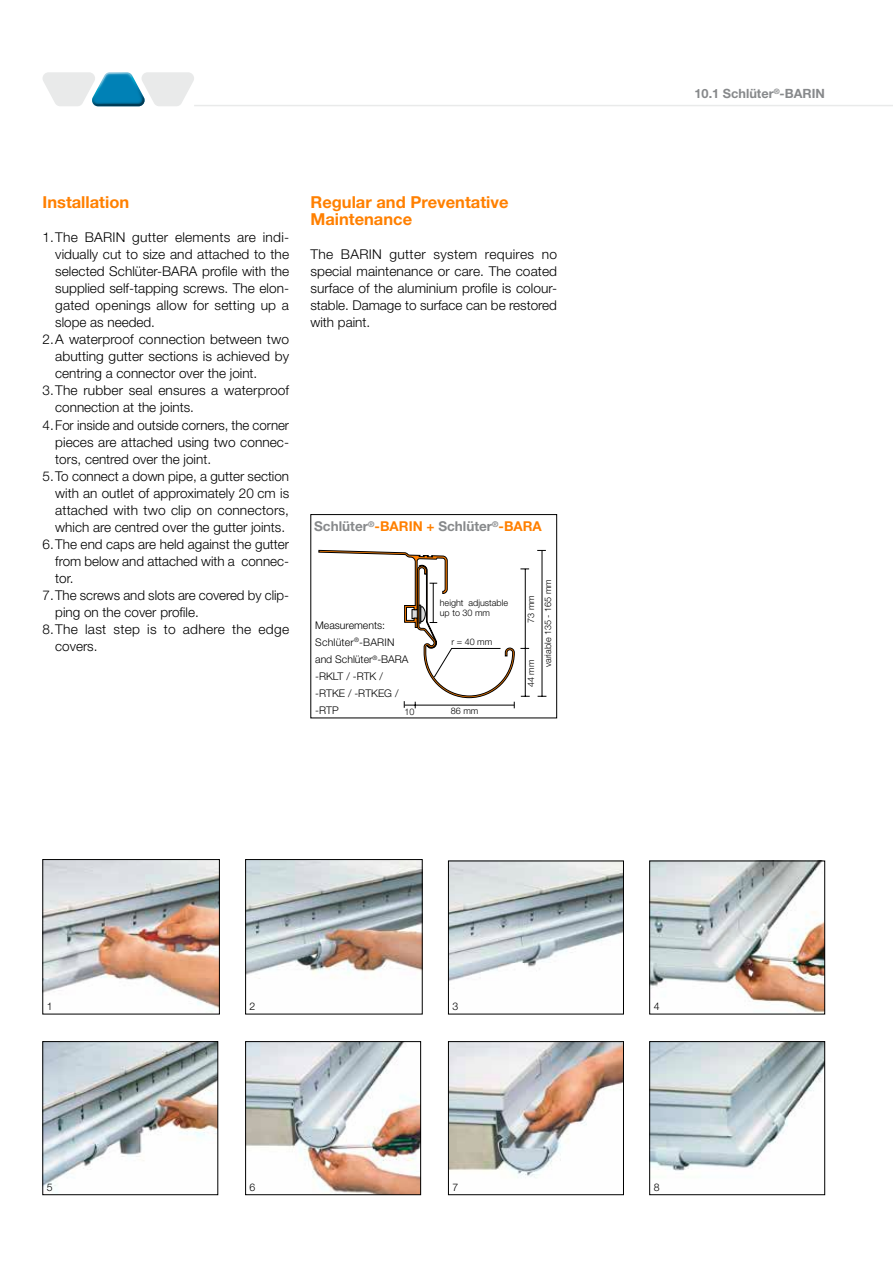
<style>
.page{position:relative;width:893px;height:1263px;background:#fff}
.page>*{position:absolute;margin:0;border:0;box-sizing:border-box;transform-origin:0 0}
.t1{font:700 16.5px/17px "Helvetica Neue LT Pro";color:#ff8000}
.t2{font:700 13.65px "Helvetica Neue LT Pro";color:#87898b}
.t3{font:300 13.5px/17px "Helvetica Neue LT Pro";color:#000;text-align:justify}
.t4{font:300 13.5px "Helvetica Neue LT Pro";letter-spacing:.02em;color:#000}
.t5{font:700 12.75px "Helvetica Neue LT Pro";color:#87898b}
.t6{font:300 10.5px/17.1px "Helvetica Neue LT Pro";color:#000}
.t7{font:300 9px/10.5px "Helvetica Neue LT Pro";color:#000}
.s1{color:#ff8000}
</style>
<div class="page">
<hr style="left:194px;top:105px;width:699px;height:1px;background:#e9eaea">
<svg style="left:43px;top:72px;width:151px;height:34px"></svg>
<img style="left:247px;top:861px;width:173px;height:118px">
<div style="left:245px;top:859px;width:177px;height:155px;border:1px solid #000"></div>
<img style="left:45px;top:861px;width:173px;height:151px">
<div style="left:43px;top:859px;width:177px;height:155px;border:1px solid #000"></div>
<img style="left:450px;top:863px;width:172px;height:118px">
<div style="left:448px;top:861px;width:176px;height:153px;border:1px solid #000"></div>
<img style="left:651px;top:863px;width:172px;height:149px">
<div style="left:649px;top:861px;width:176px;height:153px;border:1px solid #000"></div>
<img style="left:247px;top:1043px;width:172px;height:150px">
<div style="left:245px;top:1041px;width:176px;height:154px;border:1px solid #000"></div>
<img style="left:651px;top:1043px;width:172px;height:128px">
<div style="left:649px;top:1041px;width:176px;height:154px;border:1px solid #000"></div>
<img style="left:450px;top:1043px;width:172px;height:135px">
<div style="left:448px;top:1041px;width:176px;height:154px;border:1px solid #000"></div>
<img style="left:45px;top:1043px;width:171px;height:144px">
<div style="left:43px;top:1041px;width:175px;height:154px;border:1px solid #000"></div>
<hr style="left:542px;top:551px;width:1px;height:145px;background:#000">
<svg style="left:319px;top:550px;width:211px;height:159px"></svg>
<div style="left:311px;top:514px;width:246px;height:204px;border:1px solid #000"></div>
<p class="t1" style="left:43px;top:194px;width:88px">Installation</p>
<p class="t4" style="left:43px;top:229px;width:248px">1.The BARIN gutter elements are indi-</p>
<p class="t3" style="left:55px;top:246px;width:235px">vidually cut to size and attached to the</p>
<p class="t3" style="left:55px;top:263px;width:235px">selected Schlüter-BARA profile with the</p>
<p class="t3" style="left:55px;top:280px;width:235px">supplied self-tapping screws. The elon-</p>
<p class="t3" style="left:55px;top:297px;width:235px">gated openings allow for setting up a</p>
<p class="t3" style="left:55px;top:314px;width:101px">slope as needed.</p>
<p class="t3" style="left:43px;top:331px;width:248px">2.A waterproof connection between two</p>
<p class="t3" style="left:55px;top:348px;width:235px">abutting gutter sections is achieved by</p>
<p class="t3" style="left:55px;top:365px;width:204px">centring a connector over the joint.</p>
<p class="t3" style="left:43px;top:382px;width:248px">3.The rubber seal ensures a waterproof</p>
<p class="t3" style="left:55px;top:399px;width:140px">connection at the joints.</p>
<p class="t3" style="left:43px;top:416px;width:248px">4.For inside and outside corners, the corner</p>
<p class="t3" style="left:55px;top:433px;width:235px">pieces are attached using two connec-</p>
<p class="t3" style="left:55px;top:450px;width:157px">tors, centred over the joint.</p>
<p class="t3" style="left:43px;top:467px;width:248px">5.To connect a down pipe, a gutter section</p>
<p class="t3" style="left:55px;top:484px;width:235px">with an outlet of approximately 20 cm is</p>
<p class="t3" style="left:55px;top:501px;width:235px">attached with two clip on connectors,</p>
<p class="t3" style="left:55px;top:518px;width:231px">which are centred over the gutter joints.</p>
<p class="t3" style="left:43px;top:535px;width:248px">6.The end caps are held against the gutter</p>
<p class="t3" style="left:55px;top:552px;width:235px">from below and attached with a connec-</p>
<p class="t3" style="left:55px;top:569px;width:20px">tor.</p>
<p class="t3" style="left:43px;top:586px;width:248px">7.The screws and slots are covered by clip-</p>
<p class="t3" style="left:55px;top:603px;width:145px">ping on the cover profile.</p>
<p class="t4" style="left:43px;top:620px;width:248px">8.The last step is to adhere the edge</p>
<p class="t3" style="left:55px;top:637px;width:44px">covers.</p>
<p class="t1" style="left:310px;top:194px;width:200px">Regular and Preventative<br>Maintenance</p>
<p class="t3" style="left:310px;top:246px;width:248px">The BARIN gutter system requires no special maintenance or care. The coated surface of the aluminium profile is colour&shy;stable. Damage to surface can be restored with paint.</p>
<p class="t2" style="left:314px;top:518px;width:229px">Schlüter<sup>®</sup><span class="s1">-BARIN +</span> Schlüter<sup>®</sup><span class="s1">-BARA</span></p>
<p class="t7" style="left:440px;top:597px;width:70px">height adjustable up to 30 mm</p>
<p class="t6" style="left:315px;top:616px;width:95px">Measurements:<br>Schlüter<sup>®</sup>-BARIN and Schlüter<sup>®</sup>-BARA -RKLT / -RTK / -RTKE / -RTKEG / -RTP</p>
<p class="t7" style="left:451px;top:636px;width:42px">r=40mm</p>
<p class="t7" style="left:404px;top:706px;width:12px">10</p>
<p class="t7" style="left:451px;top:705px;width:29px">86 mm</p>
<p class="t7" style="left:525px;top:623px;width:29px;rotate:-90deg">73 mm</p>
<p class="t7" style="left:525px;top:687px;width:29px;rotate:-90deg">44 mm</p>
<p class="t7" style="left:543px;top:667px;width:90px;rotate:-90deg">variable 135 - 165 mm</p>
<p class="t5" style="left:694px;top:86px;width:132px">10.1 Schlüter<sup>®</sup>-BARIN</p>
<p class="t6" style="left:47px;top:997px;width:7px">1</p>
<p class="t6" style="left:47px;top:1178px;width:7px">5</p>
<p class="t6" style="left:250px;top:997px;width:7px">2</p>
<p class="t6" style="left:250px;top:1178px;width:7px">6</p>
<p class="t6" style="left:452px;top:997px;width:7px">3</p>
<p class="t6" style="left:452px;top:1178px;width:7px">7</p>
<p class="t6" style="left:654px;top:997px;width:7px">4</p>
<p class="t6" style="left:654px;top:1178px;width:7px">8</p>
</div>
